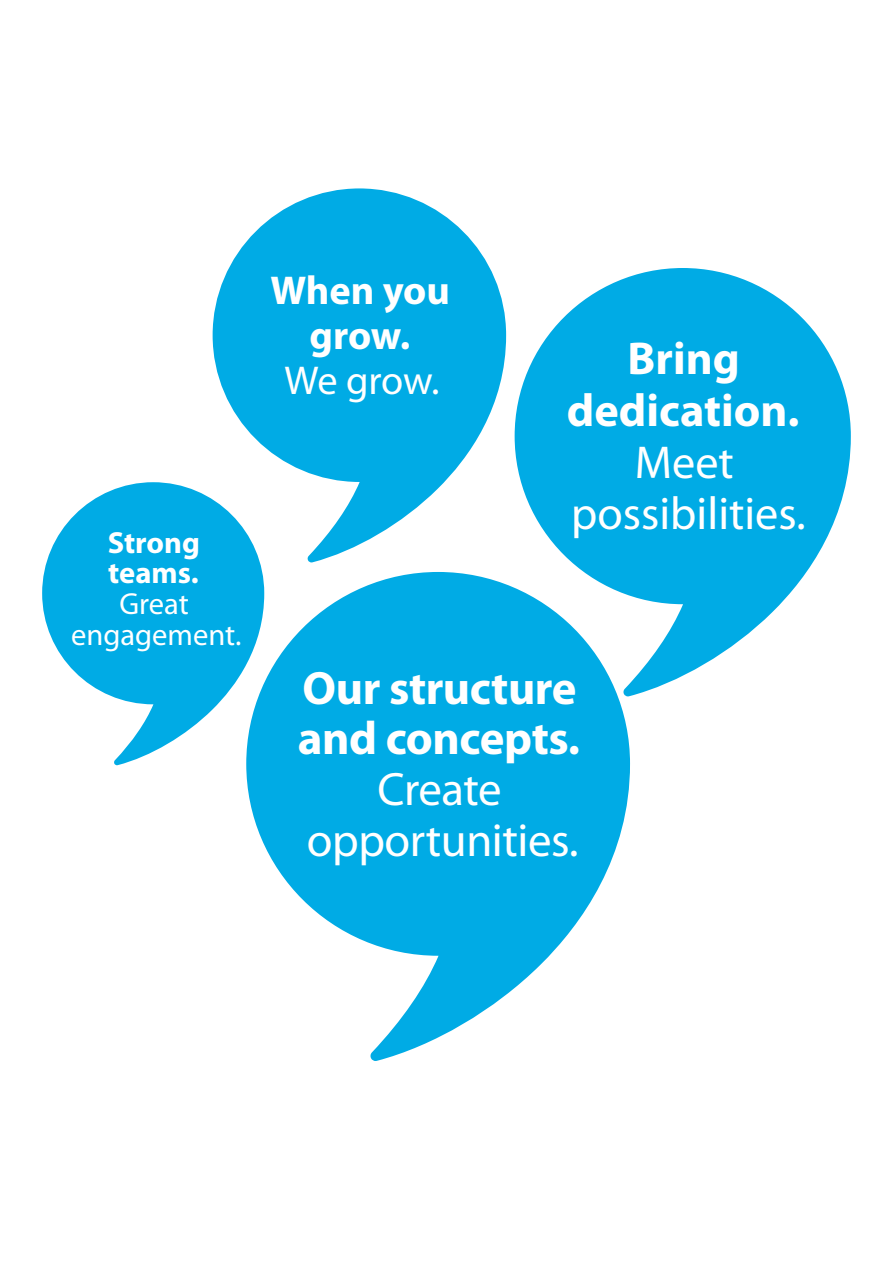
<style>
.page{position:relative;width:893px;height:1263px;background:#fff}
.page>*{position:absolute;margin:0;border:0;box-sizing:border-box;transform-origin:0 0}
.t1{font:700 46.95px/50.6px "Myriad Pro";letter-spacing:-.01em;color:#fff;text-align:center}
.t2{font:46.2px/51.6px "Myriad Pro";color:#fff;text-align:center}
.t3{font:700 40.35px/45.2px "Myriad Pro";letter-spacing:-.005em;color:#fff;text-align:center}
.t4{font:30.6px/30.6px "Myriad Pro";color:#fff;text-align:center}
.t5{font:14.4px "Myriad Pro";color:#fff}
.s1{font-weight:700}
.s2{font-weight:400}
</style>
<div class="page">
<svg style="left:515px;top:268px;width:336px;height:428px;fill:#00abe5"></svg>
<svg style="left:42px;top:482px;width:220px;height:283px;fill:#00abe5"></svg>
<svg style="left:213px;top:188px;width:293px;height:374px;fill:#00abe5"></svg>
<svg style="left:246px;top:572px;width:384px;height:489px;fill:#00abe5"></svg>
<p class="t4" style="left:71px;top:527px;width:172px"><span class="s1">Strong teams.<br></span>Great engagement.</p>
<p class="t5" style="left:134px;top:573px;width:19px">UK</p>
<p class="t3" style="left:270px;top:266px;width:181px">When you grow.<br><span class="s2">We grow.</span></p>
<p class="t2" style="left:567px;top:332px;width:241px"><span class="s1">Bring dedication.<br></span>Meet possibilities.</p>
<p class="t1" style="left:298px;top:661px;width:284px">Our structure and concepts.<br><span class="s2">Create opportunities.</span></p>
</div>
